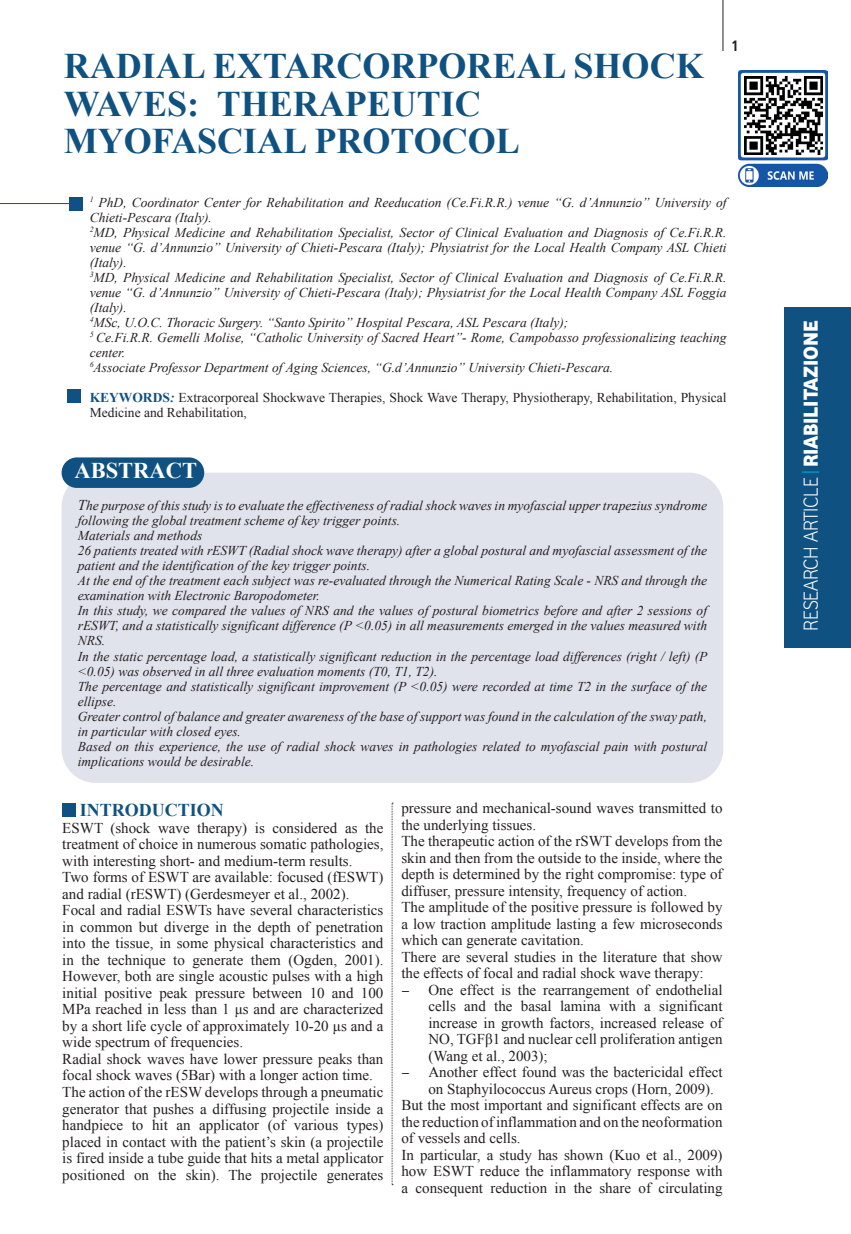
<style>
.page{position:relative;width:851px;height:1234px;background:#fff}
.page>*{position:absolute;margin:0;border:0;box-sizing:border-box;transform-origin:0 0}
.t1{font:700 36px/37.5px "Times New Roman";color:#0f5181}
.t2{font:700 22.5px "Times New Roman";color:#fff}
.t3{font:21px "Vodafone Lt";letter-spacing:-.01em;color:#fff}
.t4{font:700 18px "Times New Roman";color:#0f5181}
.t5{font:15px/16.5px "Times New Roman";color:#231f20}
.t6{font:700 condensed 15px "Frutiger";color:#231f20}
.t7{font:italic 13.5px/15px "Times New Roman";color:#231f20}
.t8{font:13.5px/15px "Times New Roman";color:#231f20}
.s1{font-weight:700;color:#0f5181}
.s2{font-weight:700;font-style:italic;color:#0f5181}
.s3{font-size:15px}
.s4{color:#00aeef}
.s5{font-weight:700}
</style>
<div class="page">
<hr style="left:722px;top:0;width:1px;height:51px;background:#231f20">
<svg style="left:391px;top:802px;width:2px;height:382px"></svg>
<div style="left:62px;top:472px;width:661px;height:310px;background:#e0e3ec;border-radius:34px"></div>
<div style="left:62px;top:457px;width:142px;height:31px;background:#0f5181;border-radius:15px"></div>
<div style="left:62px;top:802px;width:14px;height:14px;background:#0f5181"></div>
<hr style="left:0;top:203px;width:69px;height:1px;background:#0f5181">
<div style="left:69px;top:197px;width:13px;height:13px;background:#0f5181"></div>
<div style="left:68px;top:389px;width:13px;height:14px;background:#0f5181"></div>
<div style="left:784px;top:307px;width:66px;height:340px;background:#0f5181"></div>
<img style="left:738px;top:71px;width:89px;height:115px">
<img style="left:744px;top:77px;width:78px;height:77px">
<h1 class="t1" style="left:64px;top:47px;width:641px">RADIAL EXTARCORPOREAL SHOCK<br>WAVES: THERAPEUTIC<br>MYOFASCIAL PROTOCOL</h1>
<p class="t6" style="left:731px;top:37px;width:9px">1</p>
<p class="t7" style="left:90px;top:194px;width:638px"><sup>1</sup> PhD, Coordinator Center for Rehabilitation and Reeducation (Ce.Fi.R.R.) venue “G. d’Annunzio” University of Chieti-Pescara (Italy).<br><sup>2</sup>MD, Physical Medicine and Rehabilitation Specialist, Sector of Clinical Evaluation and Diagnosis of Ce.Fi.R.R. venue “G. d’Annunzio” University of Chieti-Pescara (Italy); Physiatrist for the Local Health Company ASL Chieti (Italy).<br><sup>3</sup>MD, Physical Medicine and Rehabilitation Specialist, Sector of Clinical Evaluation and Diagnosis of Ce.Fi.R.R. venue “G. d’Annunzio” University of Chieti-Pescara (Italy); Physiatrist for the Local Health Company ASL Foggia (Italy).<br><sup>4</sup>MSc, U.O.C. Thoracic Surgery. “Santo Spirito” Hospital Pescara, ASL Pescara (Italy);<br><sup>5</sup> Ce.Fi.R.R. Gemelli Molise, “Catholic University of Sacred Heart”- Rome, Campobasso professionalizing teaching center.<br><sup>6</sup>Associate Professor Department of Aging Sciences, “G.d’Annunzio” University Chieti-Pescara.</p>
<p class="t8" style="left:90px;top:389px;width:638px"><span class="s1">KEYWORDS</span><span class="s2">:</span> Extracorporeal Shockwave Therapies, Shock Wave Therapy, Physiotherapy, Rehabilitation, Physical<br>Medicine and Rehabilitation,</p>
<h2 class="t2" style="left:74px;top:455px;width:124px">ABSTRACT</h2>
<p class="t7" style="left:78px;top:498px;width:631px"><span class="s3">T</span>he purpose of this study is to evaluate the effectiveness of radial shock waves in myofascial upper trapezius syndrome following the global treatment scheme of key trigger points.<br>Materials and methods<br>26 patients treated with rESWT (Radial shock wave therapy) after a global postural and myofascial assessment of the patient and the identification of the key trigger points.<br>At the end of the treatment each subject was re-evaluated through the Numerical Rating Scale - NRS and through the examination with Electronic Baropodometer.<br>In this study, we compared the values of NRS and the values of postural biometrics before and after 2 sessions of rESWT, and a statistically significant difference (P &lt;0.05) in all measurements emerged in the values measured with NRS.<br>In the static percentage load, a statistically significant reduction in the percentage load differences (right / left) (P &lt;0.05) was observed in all three evaluation moments (T0, T1, T2).<br>The percentage and statistically significant improvement (P &lt;0.05) were recorded at time T2 in the surface of the ellipse.<br>Greater control of balance and greater awareness of the base of support was found in the calculation of the sway path, in particular with closed eyes.<br>Based on this experience, the use of radial shock waves in pathologies related to myofascial pain with postural implications would be desirable.</p>
<h3 class="t4" style="left:80px;top:797px;width:145px">INTRODUCTION</h3>
<p class="t5" style="left:62px;top:819px;width:322px">ESWT (shock wave therapy) is considered as the treatment of choice in numerous somatic pathologies, with interesting short- and medium-term results.<br>Two forms of ESWT are available: focused (fESWT) and radial (rESWT) (Gerdesmeyer et al., 2002).<br>Focal and radial ESWTs have several characteristics in common but diverge in the depth of penetration into the tissue, in some physical characteristics and in the technique to generate them (Ogden, 2001).<br>However, both are single acoustic pulses with a high initial positive peak pressure between 10 and 100<br>MPa reached in less than 1 μs and are characterized by a short life cycle of approximately 10-20 μs and a wide spectrum of frequencies.<br>Radial shock waves have lower pressure peaks than focal shock waves (5Bar) with a longer action time.<br>The action of the rESW develops through a pneumatic generator that pushes a diffusing projectile inside a handpiece to hit an applicator (of various types) placed in contact with the patient’s skin (a projectile is fired inside a tube guide that hits a metal applicator positioned on the skin). The projectile generates</p>
<p class="t5" style="left:401px;top:799px;width:322px">pressure and mechanical-sound waves transmitted to the underlying tissues.<br>The therapeutic action of the rSWT develops from the skin and then from the outside to the inside, where the depth is determined by the right compromise: type of diffuser, pressure intensity, frequency of action.<br>The amplitude of the positive pressure is followed by a low traction amplitude lasting a few microseconds which can generate cavitation.<br>There are several studies in the literature that show the effects of focal and radial shock wave therapy:</p>
<p class="t5" style="left:428px;top:981px;width:295px">One effect is the rearrangement of endothelial</p>
<p class="t5" style="left:428px;top:997px;width:295px">cells and the basal lamina with a significant</p>
<p class="t5" style="left:428px;top:1014px;width:295px">increase in growth factors, increased release of</p>
<p class="t5" style="left:428px;top:1030px;width:295px">NO, TGFβ1 and nuclear cell proliferation antigen</p>
<p class="t5" style="left:428px;top:1047px;width:121px">(Wang et al., 2003);</p>
<p class="t5" style="left:428px;top:1063px;width:295px">Another effect found was the bactericidal effect</p>
<p class="t5" style="left:428px;top:1080px;width:287px">on Staphyilococcus Aureus crops (Horn, 2009).</p>
<p class="t5" style="left:401px;top:1096px;width:322px">But the most important and significant effects are on</p>
<p class="t5" style="left:401px;top:1113px;width:322px">the reduction of inflammation and on the neoformation</p>
<p class="t5" style="left:401px;top:1129px;width:121px">of vessels and cells.</p>
<p class="t5" style="left:401px;top:1146px;width:322px">In particular, a study has shown (Kuo et al., 2009)</p>
<p class="t5" style="left:401px;top:1162px;width:322px">how ESWT reduce the inflammatory response with</p>
<p class="t5" style="left:401px;top:1179px;width:322px">a consequent reduction in the share of circulating</p>
<h3 class="t3" style="left:798px;top:630px;width:311px;rotate:-90deg">RESEARCH ARTICLE <span class="s4">|</span> <span class="s5">RIABILITAZIONE</span></h3>
</div>
